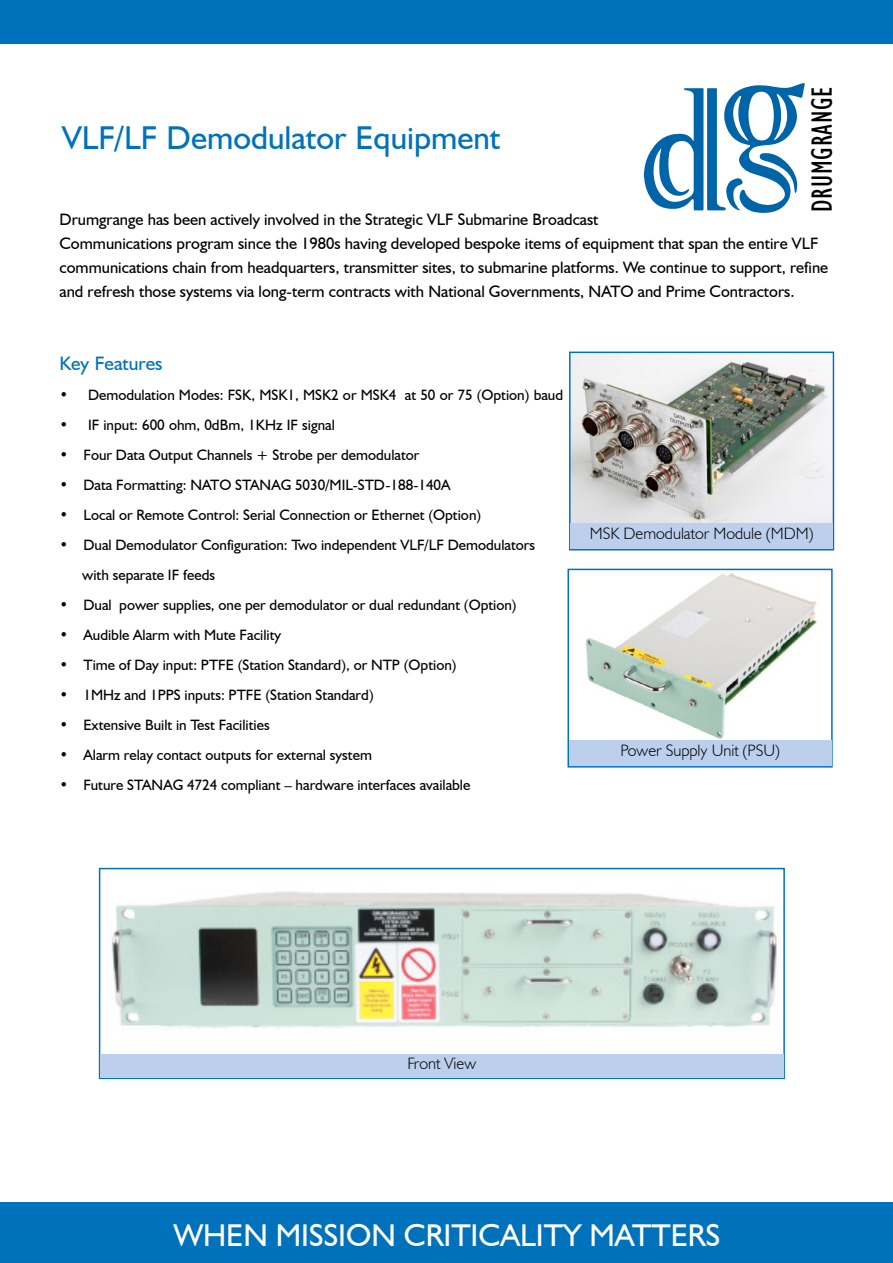
<style>
.page{position:relative;width:893px;height:1263px;background:#fff}
.page>*{position:absolute;margin:0;border:0;box-sizing:border-box;transform-origin:0 0}
.t1{font:33px "Humanist 521 BT";color:#0072bb}
.t2{font:31.5px "Humanist 521 BT";color:#fff}
.t3{font:condensed 30px "Gill Sans";letter-spacing:.025em;color:#000}
.t4{font:19.5px "Humanist 521 BT";color:#0072bb}
.t5{font:16.5px/24px "Humanist 521 BT";color:#000}
.t6{font:300 16.5px "Humanist 521 BT";color:#000}
.t7{font:15px/30px "Humanist 521 BT";color:#000}
</style>
<div class="page">
<div style="left:0;top:0;width:893px;height:44px;background:#0072bb"></div>
<div style="left:0;top:1202px;width:893px;height:61px;background:#0072bb"></div>
<svg style="left:644px;top:83px;width:161px;height:130px"></svg>
<img style="left:111px;top:891px;width:666px;height:137px">
<div style="left:99px;top:868px;width:686px;height:211px;border:2px solid #0072bb"></div>
<div style="left:100px;top:1054px;width:683px;height:23px;background:#bcd0ed"></div>
<img style="left:572px;top:355px;width:259px;height:168px">
<div style="left:569px;top:352px;width:265px;height:198px;border:2px solid #0072bb"></div>
<div style="left:571px;top:523px;width:262px;height:26px;background:#bcd0ed"></div>
<img style="left:586px;top:573px;width:231px;height:166px">
<div style="left:567px;top:569px;width:266px;height:198px;border:2px solid #0072bb"></div>
<div style="left:569px;top:740px;width:262px;height:26px;background:#bcd0ed"></div>
<h1 class="t1" style="left:62px;top:117px;width:440px">VLF/LF Demodulator Equipment</h1>
<h3 class="t3" style="left:804px;top:212px;width:128px;rotate:-90deg">DRUMGRANGE</h3>
<p class="t5" style="left:60px;top:207px;width:770px">Drumgrange has been actively involved in the Strategic VLF Submarine Broadcast<br>Communications program since the 1980s having developed bespoke items of equipment that span the entire VLF communications chain from headquarters, transmitter sites, to submarine platforms. We continue to support, refine and refresh those systems via long-term contracts with National Governments, NATO and Prime Contractors.</p>
<h3 class="t4" style="left:60px;top:351px;width:105px">Key Features</h3>
<p class="t7" style="left:60px;top:380px;width:505px">• Demodulation Modes: FSK, MSK1, MSK2 or MSK4 at 50 or 75 (Option) baud</p>
<p class="t7" style="left:60px;top:410px;width:277px">• IF input: 600 ohm, 0dBm, 1KHz IF signal</p>
<p class="t7" style="left:60px;top:440px;width:362px">• Four Data Output Channels + Strobe per demodulator</p>
<p class="t7" style="left:60px;top:470px;width:392px">• Data Formatting: NATO STANAG 5030/MIL-STD-188-140A</p>
<p class="t7" style="left:60px;top:500px;width:423px">• Local or Remote Control: Serial Connection or Ethernet (Option)</p>
<p class="t7" style="left:82px;top:530px;width:454px;text-indent:-23px">• Dual Demodulator Configuration: Two independent VLF/LF Demodulators with separate IF feeds</p>
<p class="t7" style="left:60px;top:590px;width:459px">• Dual power supplies, one per demodulator or dual redundant (Option)</p>
<p class="t7" style="left:60px;top:620px;width:223px">• Audible Alarm with Mute Facility</p>
<p class="t7" style="left:60px;top:650px;width:399px">• Time of Day input: PTFE (Station Standard), or NTP (Option)</p>
<p class="t7" style="left:60px;top:680px;width:316px">• 1MHz and 1PPS inputs: PTFE (Station Standard)</p>
<p class="t7" style="left:60px;top:710px;width:212px">• Extensive Built in Test Facilities</p>
<p class="t7" style="left:60px;top:740px;width:314px">• Alarm relay contact outputs for external system</p>
<p class="t7" style="left:60px;top:770px;width:412px">• Future STANAG 4724 compliant – hardware interfaces available</p>
<p class="t6" style="left:590px;top:523px;width:225px">MSK Demodulator Module (MDM)</p>
<p class="t6" style="left:620px;top:740px;width:161px">Power Supply Unit (PSU)</p>
<p class="t6" style="left:407px;top:1053px;width:70px">Front View</p>
<h2 class="t2" style="left:51px;top:1213px;width:286px">INNOVATIVE SOLUT</h2>
<h2 class="t2" style="left:393px;top:1213px;width:451px">S FOR THE DEFENC INDUSTRY</h2>
<h2 class="t2" style="left:174px;top:1216px;width:548px">WHEN MISSION CRITICALITY MATTERS</h2>
</div>
